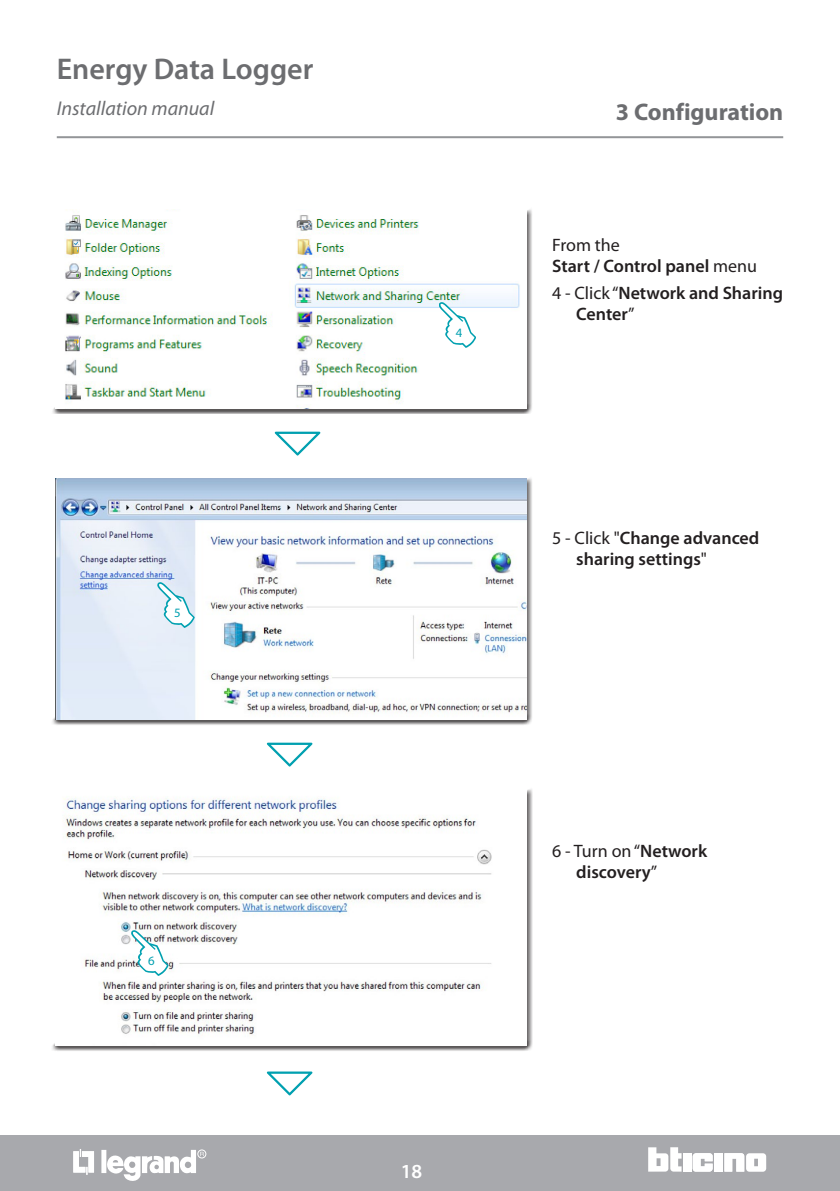
<style>
.page{position:relative;width:840px;height:1191px;background:#fff}
.page>*{position:absolute;margin:0;border:0;box-sizing:border-box;transform-origin:0 0}
.t1{font:600 30px "Myriad Pro";color:#6c6d70}
.t2{font:700 24px "Myriad Pro";color:#6c6d70}
.t3{font:italic 20px "Myriad Pro";color:#6c6d70}
.t4{font:600 20px "Myriad Pro";color:#fff}
.t5{font:600 18px/21px "Myriad Pro";color:#231f20}
.t6{font:12.8px "Myriad Pro";color:#00a0b0}
.s1{font-weight:400}
</style>
<div class="page">
<hr style="left:839px;top:1135px;width:1px;height:56px;background:#a8a9ad">
<div style="left:0;top:1135px;width:839px;height:56px;background:#a8a9ad"></div>
<div style="left:682px;top:1153px;width:8px;height:18px;background:#fff"></div>
<div style="left:714px;top:1153px;width:8px;height:18px;background:#fff"></div>
<svg style="left:724px;top:1153px;width:41px;height:18px"></svg>
<svg style="left:648px;top:1147px;width:33px;height:24px"></svg>
<svg style="left:692px;top:1153px;width:20px;height:18px"></svg>
<div style="left:101px;top:1149px;width:5px;height:24px;background:#fff"></div>
<svg style="left:73px;top:1149px;width:21px;height:25px"></svg>
<div style="left:197px;top:1149px;width:9px;height:9px;border:1px solid #fff;border-radius:50%"></div>
<svg style="left:106px;top:1149px;width:98px;height:32px"></svg>
<hr style="left:57px;top:136px;width:725px;height:2px;background:#939598">
<svg style="left:266px;top:742px;width:46px;height:24px"></svg>
<div style="left:51px;top:475px;width:481px;height:250px;background:#231f20;opacity:.75"></div>
<img style="left:55px;top:479px;width:471px;height:240px">
<svg style="left:158px;top:582px;width:36px;height:46px"></svg>
<div style="left:51px;top:786px;width:481px;height:265px;background:#231f20;opacity:.75"></div>
<img style="left:55px;top:790px;width:471px;height:255px">
<svg style="left:132px;top:930px;width:36px;height:46px"></svg>
<svg style="left:266px;top:1071px;width:46px;height:24px"></svg>
<div style="left:51px;top:207px;width:481px;height:207px;background:#231f20;opacity:.75"></div>
<img style="left:55px;top:210px;width:471px;height:198px">
<svg style="left:439px;top:302px;width:36px;height:46px"></svg>
<svg style="left:274px;top:432px;width:46px;height:23px"></svg>
<h1 class="t1" style="left:57px;top:50px;width:258px">Energy Data Logger</h1>
<p class="t3" style="left:57px;top:95px;width:159px">Installation manual</p>
<h2 class="t2" style="left:615px;top:96px;width:169px">3 Configuration</h2>
<p class="t6" style="left:174px;top:605px;width:8px">5</p>
<p class="t6" style="left:148px;top:953px;width:8px">6</p>
<p class="t6" style="left:455px;top:325px;width:8px">4</p>
<p class="t5" style="left:552px;top:234px;width:206px"><span class="s1">From the<br></span>Start / Control panel <span class="s1">menu</span></p>
<p class="t5" style="left:576px;top:281px;width:208px;text-indent:-24px"><span class="s1">4 - Click “</span>Network and Sharing<br>Center<span class="s1">”</span></p>
<p class="t5" style="left:576px;top:527px;width:184px;text-indent:-24px"><span class="s1">5 - Click "</span>Change advanced sharing settings<span class="s1">"</span></p>
<p class="t5" style="left:576px;top:840px;width:132px;text-indent:-24px"><span class="s1">6 - Turn on “</span>Network discovery<span class="s1">”</span></p>
<p class="t4" style="left:400px;top:1158px;width:23px">18</p>
</div>
